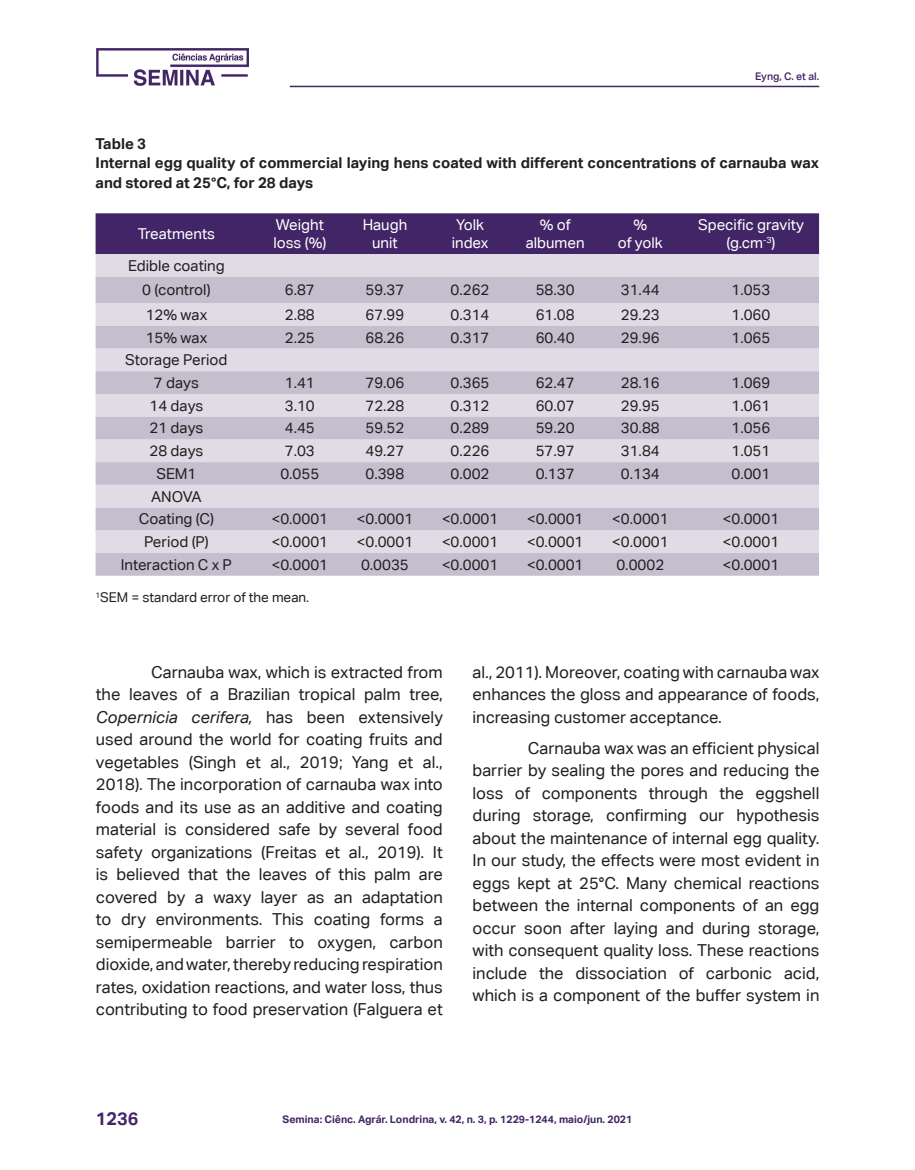
<style>
.page{position:relative;width:915px;height:1170px;background:#fff}
.page>*{position:absolute;margin:0;border:0;box-sizing:border-box;transform-origin:0 0}
.t1{font:700 18px "Aktiv Grotesk Corp";color:#422566}
.corpo_do_texto{font:16.5px/22.5px "Aktiv Grotesk Corp";color:#231f20;text-align:justify}
.texto_tabela{font:15px "Aktiv Grotesk Corp";color:#231f20}
.título_Tabela{font:700 15px/19.5px "Aktiv Grotesk Corp";color:#231f20}
.texto_tabela-2{font:15px/18px "Aktiv Grotesk Corp";color:#fff;text-align:center}
.legenda_de_tabela{font:13.5px "Aktiv Grotesk Corp";color:#231f20}
.t2{font:700 10.5px "Aktiv Grotesk Corp";color:#422566}
.t3{font:500 10.5px "Aktiv Grotesk Corp";color:#422566}
.s1{font-style:italic}
</style>
<div class="page">
<hr style="left:290px;top:86px;width:529px;height:1px;background:#422566">
<img style="left:96px;top:48px;width:152px;height:37px">
<div style="left:95px;top:213px;width:723px;height:41px;background:#422566"></div>
<div style="left:95px;top:254px;width:723px;height:23px;background:#e0dce5"></div>
<svg style="left:95px;top:277px;width:723px;height:298px;background:#d1cbd9"></svg>
<p class="t3" style="left:754px;top:69px;width:66px">Eyng, C. et al.</p>
<p class="título_Tabela" style="left:95px;top:133px;width:52px">Table 3</p>
<p class="título_Tabela" style="left:95px;top:153px;width:724px">Internal egg quality of commercial laying hens coated with different concentrations of carnauba wax and stored at 25°C, for 28 days</p>
<p class="texto_tabela-2" style="left:138px;top:224px;width:79px">Treatments</p>
<p class="texto_tabela-2" style="left:273px;top:215px;width:54px;text-align:left">Weight loss (%)</p>
<p class="texto_tabela-2" style="left:362px;top:215px;width:46px">Haugh</p>
<p class="texto_tabela-2" style="left:697px;top:215px;width:107px">Specific gravity (g.cm<sup>-3</sup>)</p>
<p class="texto_tabela-2" style="left:525px;top:215px;width:60px">% of albumen</p>
<p class="texto_tabela-2" style="left:633px;top:215px;width:15px">%</p>
<p class="texto_tabela-2" style="left:456px;top:215px;width:29px">Yolk</p>
<p class="texto_tabela-2" style="left:451px;top:233px;width:38px">index</p>
<p class="texto_tabela-2" style="left:617px;top:233px;width:46px">of yolk</p>
<p class="texto_tabela-2" style="left:372px;top:233px;width:27px">unit</p>
<p class="texto_tabela" style="left:128px;top:256px;width:98px">Edible coating</p>
<p class="texto_tabela" style="left:142px;top:281px;width:70px">0 (control)</p>
<p class="texto_tabela" style="left:285px;top:281px;width:32px">6.87</p>
<p class="texto_tabela" style="left:365px;top:281px;width:40px">59.37</p>
<p class="texto_tabela" style="left:450px;top:281px;width:40px">0.262</p>
<p class="texto_tabela" style="left:535px;top:281px;width:40px">58.30</p>
<p class="texto_tabela" style="left:620px;top:281px;width:40px">31.44</p>
<p class="texto_tabela" style="left:731px;top:281px;width:40px">1.053</p>
<p class="texto_tabela" style="left:146px;top:305px;width:63px">12% wax</p>
<p class="texto_tabela" style="left:285px;top:305px;width:32px">2.88</p>
<p class="texto_tabela" style="left:365px;top:305px;width:40px">67.99</p>
<p class="texto_tabela" style="left:450px;top:305px;width:40px">0.314</p>
<p class="texto_tabela" style="left:535px;top:305px;width:40px">61.08</p>
<p class="texto_tabela" style="left:620px;top:305px;width:40px">29.23</p>
<p class="texto_tabela" style="left:731px;top:305px;width:40px">1.060</p>
<p class="texto_tabela" style="left:146px;top:328px;width:63px">15% wax</p>
<p class="texto_tabela" style="left:285px;top:328px;width:32px">2.25</p>
<p class="texto_tabela" style="left:365px;top:328px;width:40px">68.26</p>
<p class="texto_tabela" style="left:450px;top:328px;width:40px">0.317</p>
<p class="texto_tabela" style="left:535px;top:328px;width:40px">60.40</p>
<p class="texto_tabela" style="left:620px;top:328px;width:40px">29.96</p>
<p class="texto_tabela" style="left:731px;top:328px;width:40px">1.065</p>
<p class="texto_tabela" style="left:125px;top:351px;width:104px">Storage Period</p>
<p class="texto_tabela" style="left:154px;top:374px;width:46px">7 days</p>
<p class="texto_tabela" style="left:285px;top:374px;width:32px">1.41</p>
<p class="texto_tabela" style="left:365px;top:374px;width:40px">79.06</p>
<p class="texto_tabela" style="left:450px;top:374px;width:40px">0.365</p>
<p class="texto_tabela" style="left:535px;top:374px;width:40px">62.47</p>
<p class="texto_tabela" style="left:620px;top:374px;width:40px">28.16</p>
<p class="texto_tabela" style="left:731px;top:374px;width:40px">1.069</p>
<p class="texto_tabela" style="left:149px;top:396px;width:55px">14 days</p>
<p class="texto_tabela" style="left:285px;top:396px;width:32px">3.10</p>
<p class="texto_tabela" style="left:365px;top:396px;width:40px">72.28</p>
<p class="texto_tabela" style="left:450px;top:396px;width:40px">0.312</p>
<p class="texto_tabela" style="left:535px;top:396px;width:40px">60.07</p>
<p class="texto_tabela" style="left:620px;top:396px;width:40px">29.95</p>
<p class="texto_tabela" style="left:731px;top:396px;width:40px">1.061</p>
<p class="texto_tabela" style="left:149px;top:419px;width:55px">21 days</p>
<p class="texto_tabela" style="left:285px;top:419px;width:32px">4.45</p>
<p class="texto_tabela" style="left:365px;top:419px;width:40px">59.52</p>
<p class="texto_tabela" style="left:450px;top:419px;width:40px">0.289</p>
<p class="texto_tabela" style="left:535px;top:419px;width:40px">59.20</p>
<p class="texto_tabela" style="left:620px;top:419px;width:40px">30.88</p>
<p class="texto_tabela" style="left:731px;top:419px;width:40px">1.056</p>
<p class="texto_tabela" style="left:149px;top:442px;width:55px">28 days</p>
<p class="texto_tabela" style="left:285px;top:442px;width:32px">7.03</p>
<p class="texto_tabela" style="left:365px;top:442px;width:40px">49.27</p>
<p class="texto_tabela" style="left:450px;top:442px;width:40px">0.226</p>
<p class="texto_tabela" style="left:535px;top:442px;width:40px">57.97</p>
<p class="texto_tabela" style="left:620px;top:442px;width:40px">31.84</p>
<p class="texto_tabela" style="left:731px;top:442px;width:40px">1.051</p>
<p class="texto_tabela" style="left:156px;top:464px;width:42px">SEM1</p>
<p class="texto_tabela" style="left:280px;top:464px;width:40px">0.055</p>
<p class="texto_tabela" style="left:365px;top:464px;width:40px">0.398</p>
<p class="texto_tabela" style="left:450px;top:464px;width:40px">0.002</p>
<p class="texto_tabela" style="left:535px;top:464px;width:40px">0.137</p>
<p class="texto_tabela" style="left:620px;top:464px;width:40px">0.134</p>
<p class="texto_tabela" style="left:731px;top:464px;width:40px">0.001</p>
<p class="texto_tabela" style="left:151px;top:487px;width:52px">ANOVA</p>
<p class="texto_tabela" style="left:139px;top:510px;width:77px">Coating (C)</p>
<p class="texto_tabela" style="left:271px;top:510px;width:58px">&lt;0.0001</p>
<p class="texto_tabela" style="left:356px;top:510px;width:58px">&lt;0.0001</p>
<p class="texto_tabela" style="left:441px;top:510px;width:58px">&lt;0.0001</p>
<p class="texto_tabela" style="left:526px;top:510px;width:58px">&lt;0.0001</p>
<p class="texto_tabela" style="left:611px;top:510px;width:58px">&lt;0.0001</p>
<p class="texto_tabela" style="left:722px;top:510px;width:58px">&lt;0.0001</p>
<p class="texto_tabela" style="left:144px;top:533px;width:66px">Period (P)</p>
<p class="texto_tabela" style="left:271px;top:533px;width:58px">&lt;0.0001</p>
<p class="texto_tabela" style="left:356px;top:533px;width:58px">&lt;0.0001</p>
<p class="texto_tabela" style="left:441px;top:533px;width:58px">&lt;0.0001</p>
<p class="texto_tabela" style="left:526px;top:533px;width:58px">&lt;0.0001</p>
<p class="texto_tabela" style="left:611px;top:533px;width:58px">&lt;0.0001</p>
<p class="texto_tabela" style="left:722px;top:533px;width:58px">&lt;0.0001</p>
<p class="texto_tabela" style="left:121px;top:555px;width:113px">Interaction C x P</p>
<p class="texto_tabela" style="left:271px;top:555px;width:58px">&lt;0.0001</p>
<p class="texto_tabela" style="left:361px;top:555px;width:49px">0.0035</p>
<p class="texto_tabela" style="left:441px;top:555px;width:58px">&lt;0.0001</p>
<p class="texto_tabela" style="left:526px;top:555px;width:58px">&lt;0.0001</p>
<p class="texto_tabela" style="left:616px;top:555px;width:49px">0.0002</p>
<p class="texto_tabela" style="left:722px;top:555px;width:58px">&lt;0.0001</p>
<p class="legenda_de_tabela" style="left:95px;top:589px;width:215px"><sup>1</sup>SEM = standard error of the mean.</p>
<p class="corpo_do_texto" style="left:96px;top:660px;width:348px;text-indent:55px">Carnauba wax, which is extracted from the leaves of a Brazilian tropical palm tree, <span class="s1">Copernicia cerifera,</span> has been extensively used around the world for coating fruits and vegetables (Singh et al., 2019; Yang et al., 2018). The incorporation of carnauba wax into foods and its use as an additive and coating material is considered safe by several food safety organizations (Freitas et al., 2019). It is believed that the leaves of this palm are covered by a waxy layer as an adaptation to dry environments. This coating forms a semipermeable barrier to oxygen, carbon dioxide, and water, thereby reducing respiration rates, oxidation reactions, and water loss, thus contributing to food preservation (Falguera et</p>
<p class="corpo_do_texto" style="left:472px;top:660px;width:348px">al., 2011). Moreover, coating with carnauba wax enhances the gloss and appearance of foods, increasing customer acceptance.</p>
<p class="corpo_do_texto" style="left:472px;top:736px;width:348px;text-indent:55px">Carnauba wax was an efficient physical barrier by sealing the pores and reducing the loss of components through the eggshell during storage, confirming our hypothesis about the maintenance of internal egg quality.<br>In our study, the effects were most evident in eggs kept at 25°C. Many chemical reactions between the internal components of an egg occur soon after laying and during storage, with consequent quality loss. These reactions include the dissociation of carbonic acid, which is a component of the buffer system in</p>
<p class="t1" style="left:96px;top:1107px;width:44px">1236</p>
<p class="t2" style="left:282px;top:1112px;width:351px">Semina: Ciênc. Agrár. Londrina, v. 42, n. 3, p. 1229-1244, maio/jun. 2021</p>
</div>
